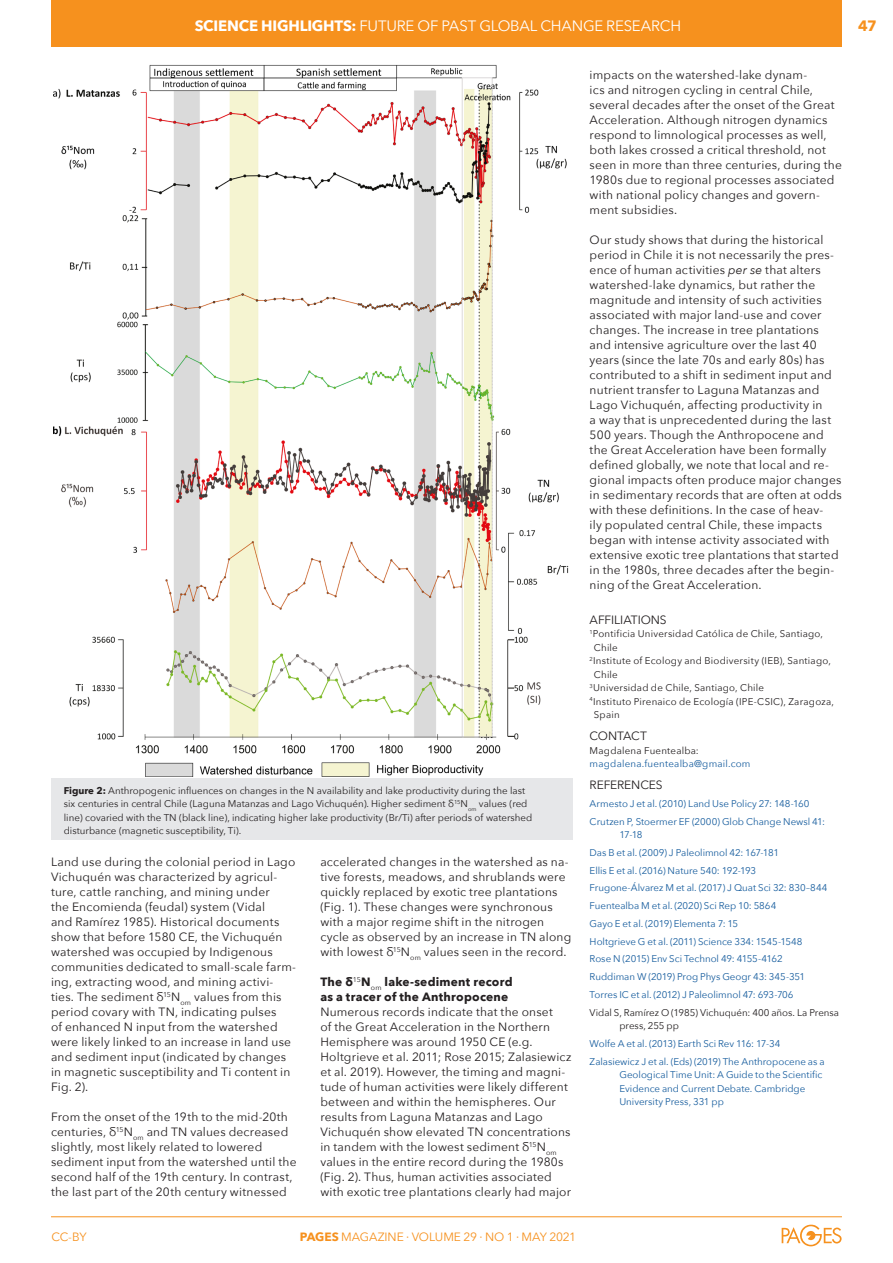
<style>
.page{position:relative;width:893px;height:1263px;background:#fff}
.page>*{position:absolute;margin:0;border:0;box-sizing:border-box;transform-origin:0 0}
.HEADER-Title{font:15px "Avenir Next";color:#fff}
.HEADER-Title-2{font:700 15px "Avenir Next";letter-spacing:-.015em;color:#fff}
.t1{font:700 15px "Avenir Next";color:#f6911e}
._3col-text{font:12px/15px "Avenir Next";letter-spacing:.015em;color:#231f20}
._3col-subtitles{font:700 12px/15px "Avenir Next";letter-spacing:.02em;color:#231f20}
.t2{font:12px "Avenir Next";letter-spacing:-.005em;color:#f6911e}
.ARTICLE-INFO-Title{font:12px "Avenir Next";letter-spacing:-.005em;color:#231f20}
.ARTICLE-INFO-Referen{font:9.75px/13.5px "Avenir Next";letter-spacing:-.005em;color:#175d9e}
.ARTICLE-Figure_Capti{font:9.75px/13.5px "Avenir Next";color:#231f20}
.ARTICLE-INFO-Authors{font:9.75px/13.5px "Avenir Next";letter-spacing:.02em;color:#231f20}
.ARTICLE-INFO-Referen-2{font:9.75px/13.5px "Avenir Next";letter-spacing:-.005em;color:#231f20}
.ARTICLE-INFO-General{font:9.75px "Avenir Next";letter-spacing:.02em;color:#175d9e}
.ARTICLE-INFO-General-2{font:9.75px "Avenir Next";letter-spacing:.02em;color:#231f20}
.s1{font-weight:400}
.s2{font-weight:700}
.s3{font-style:italic}
</style>
<div class="page">
<hr style="left:51px;top:1216px;width:791px;height:1px;background:#f6911e">
<svg style="left:782px;top:1225px;width:60px;height:21px"></svg>
<div style="left:51px;top:0;width:791px;height:46px;background:#f6911e"></div>
<div style="left:51px;top:779px;width:522px;height:61px;background:#e6e7e9"></div>
<img style="left:54px;top:64px;width:515px;height:712px">
<p class="HEADER-Title-2" style="left:195px;top:12px;width:183px">SCIENCE HIGHLIGHTS: <span class="s1">Future</span></p>
<p class="HEADER-Title" style="left:417px;top:13px;width:42px">of past</p>
<p class="HEADER-Title" style="left:479px;top:13px;width:11px">global</p>
<p class="HEADER-Title" style="left:540px;top:13px;width:12px">change</p>
<p class="HEADER-Title" style="left:606px;top:13px;width:11px">research</p>
<p class="ARTICLE-Figure_Capti" style="left:64px;top:783px;width:470px"><span class="s2">Figure 2:</span> Anthropogenic influences on changes in the N availability and lake productivity during the last six centuries in central Chile (Laguna Matanzas and Lago Vichuquén). Higher sediment δ<sup>15</sup>N<sub>om</sub> values (red line) covaried with the TN (black line), indicating higher lake productivity (Br/Ti) after periods of watershed disturbance (magnetic susceptibility, Ti).</p>
<p class="_3col-text" style="left:51px;top:854px;width:247px">Land use during the colonial period in Lago Vichuquén was characterized by agricul&shy;ture, cattle ranching, and mining under<br>the Encomienda (feudal) system (Vidal<br>and Ramírez 1985). Historical documents show that before 1580 CE, the Vichuquén watershed was occupied by Indigenous communities dedicated to small-scale farm&shy;ing, extracting wood, and mining activi&shy;ties. The sediment δ<sup>15</sup>N<sub>om</sub> values from this period covary with TN, indicating pulses<br>of enhanced N input from the watershed were likely linked to an increase in land use and sediment input (indicated by changes in magnetic susceptibility and Ti content in Fig. 2).</p>
<p class="_3col-text" style="left:51px;top:1109px;width:247px">From the onset of the 19th to the mid-20th centuries, δ<sup>15</sup>N<sub>om</sub> and TN values decreased slightly, most likely related to lowered sediment input from the watershed until the second half of the 19th century. In contrast, the last part of the 20th century witnessed</p>
<p class="_3col-text" style="left:320px;top:854px;width:252px">accelerated changes in the watershed as na&shy;tive forests, meadows, and shrublands were quickly replaced by exotic tree plantations (Fig. 1). These changes were synchronous with a major regime shift in the nitrogen cycle as observed by an increase in TN along with lowest δ<sup>15</sup>N<sub>om</sub> values seen in the record.</p>
<p class="_3col-subtitles" style="left:320px;top:974px;width:194px">The δ<sup>15</sup>N<sub>om</sub> lake-sediment record as a tracer of the Anthropocene</p>
<p class="_3col-text" style="left:320px;top:1004px;width:253px">Numerous records indicate that the onset<br>of the Great Acceleration in the Northern Hemisphere was around 1950 CE (e.g.<br>Holtgrieve et al. 2011; Rose 2015; Zalasiewicz et al. 2019). However, the timing and magni&shy;tude of human activities were likely different between and within the hemispheres. Our results from Laguna Matanzas and Lago Vichuquén show elevated TN concentrations in tandem with the lowest sediment δ<sup>15</sup>N<sub>om </sub>values in the entire record during the 1980s (Fig. 2). Thus, human activities associated with exotic tree plantations clearly had major</p>
<p class="t2" style="left:51px;top:1227px;width:37px">CC-BY</p>
<p class="t2" style="left:300px;top:1227px;width:278px"><span class="s2">PAGES</span> MAGAZINE ∙ VOLUME 29 ∙ NO 1 ∙ May 2021</p>
<p class="_3col-text" style="left:590px;top:67px;width:254px">impacts on the watershed-lake dynam-<br>ics and nitrogen cycling in central Chile, several decades after the onset of the Great Acceleration. Although nitrogen dynamics respond to limnological processes as well, both lakes crossed a critical threshold, not seen in more than three centuries, during the 1980s due to regional processes associated with national policy changes and govern&shy;ment subsidies.</p>
<p class="_3col-text" style="left:590px;top:232px;width:254px">Our study shows that during the historical period in Chile it is not necessarily the pres&shy;ence of human activities <span class="s3">per se</span> that alters watershed-lake dynamics, but rather the magnitude and intensity of such activities associated with major land-use and cover changes. The increase in tree plantations and intensive agriculture over the last 40 years (since the late 70s and early 80s) has contributed to a shift in sediment input and nutrient transfer to Laguna Matanzas and Lago Vichuquén, affecting productivity in<br>a way that is unprecedented during the last 500 years. Though the Anthropocene and the Great Acceleration have been formally defined globally, we note that local and re&shy;gional impacts often produce major changes in sedimentary records that are often at odds with these definitions. In the case of heav-<br>ily populated central Chile, these impacts began with intense activity associated with extensive exotic tree plantations that started in the 1980s, three decades after the begin&shy;ning of the Great Acceleration.</p>
<p class="ARTICLE-INFO-Title" style="left:590px;top:609px;width:79px">AFFILIATIONS</p>
<p class="ARTICLE-INFO-Authors" style="left:594px;top:626px;width:231px;text-indent:-4px"><sup>1</sup>Pontificia Universidad Católica de Chile, Santiago,<br>Chile</p>
<p class="ARTICLE-INFO-Authors" style="left:594px;top:653px;width:239px;text-indent:-4px"><sup>2</sup>Institute of Ecology and Biodiversity (IEB), Santiago,<br>Chile</p>
<p class="ARTICLE-INFO-Authors" style="left:590px;top:680px;width:176px"><sup>3</sup>Universidad de Chile, Santiago, Chile</p>
<p class="ARTICLE-INFO-Authors" style="left:594px;top:694px;width:242px;text-indent:-4px"><sup>4</sup>Instituto Pirenaico de Ecología (IPE-CSIC), Zaragoza,<br>Spain</p>
<p class="ARTICLE-INFO-Title" style="left:590px;top:726px;width:59px">CONTACT</p>
<p class="ARTICLE-INFO-General-2" style="left:590px;top:742px;width:111px">Magdalena Fuentealba:</p>
<p class="ARTICLE-INFO-General" style="left:590px;top:755px;width:162px">magdalena.fuentealba@gmail.com</p>
<p class="ARTICLE-INFO-Title" style="left:590px;top:775px;width:75px">REFERENCES</p>
<p class="ARTICLE-INFO-Referen" style="left:590px;top:796px;width:221px">Armesto J et al. (2010) Land Use Policy 27: 148-160</p>
<p class="ARTICLE-INFO-Referen" style="left:619px;top:814px;width:207px;text-indent:-30px">Crutzen P, Stoermer EF (2000) Glob Change Newsl 41:<br>17-18</p>
<p class="ARTICLE-INFO-Referen" style="left:590px;top:845px;width:191px">Das B et al. (2009) J Paleolimnol 42: 167-181</p>
<p class="ARTICLE-INFO-Referen" style="left:590px;top:863px;width:168px">Ellis E et al. (2016) Nature 540: 192-193</p>
<p class="ARTICLE-INFO-Referen" style="left:590px;top:881px;width:239px">Frugone-Álvarez M et al. (2017) J Quat Sci 32: 830–844</p>
<p class="ARTICLE-INFO-Referen" style="left:590px;top:899px;width:188px">Fuentealba M et al. (2020) Sci Rep 10: 5864</p>
<p class="ARTICLE-INFO-Referen" style="left:590px;top:916px;width:150px">Gayo E et al. (2019) Elementa 7: 15</p>
<p class="ARTICLE-INFO-Referen" style="left:590px;top:934px;width:214px">Holtgrieve G et al. (2011) Science 334: 1545-1548</p>
<p class="ARTICLE-INFO-Referen" style="left:590px;top:952px;width:195px">Rose N (2015) Env Sci Technol 49: 4155-4162</p>
<p class="ARTICLE-INFO-Referen" style="left:590px;top:970px;width:217px">Ruddiman W (2019) Prog Phys Geogr 43: 345-351</p>
<p class="ARTICLE-INFO-Referen" style="left:590px;top:987px;width:205px">Torres IC et al. (2012) J Paleolimnol 47: 693-706</p>
<p class="ARTICLE-INFO-Referen-2" style="left:619px;top:1005px;width:221px;text-indent:-30px">Vidal S, Ramírez O (1985) Vichuquén: 400 años. La Prensa press, 255 pp</p>
<p class="ARTICLE-INFO-Referen" style="left:590px;top:1036px;width:192px">Wolfe A et al. (2013) Earth Sci Rev 116: 17-34</p>
<p class="ARTICLE-INFO-Referen" style="left:619px;top:1054px;width:207px;text-indent:-30px">Zalasiewicz J et al. (Eds) (2019) The Anthropocene as a Geological Time Unit: A Guide to the Scientific Evidence and Current Debate. Cambridge University Press, 331 pp</p>
<p class="t1" style="left:858px;top:12px;width:20px">47</p>
</div>
